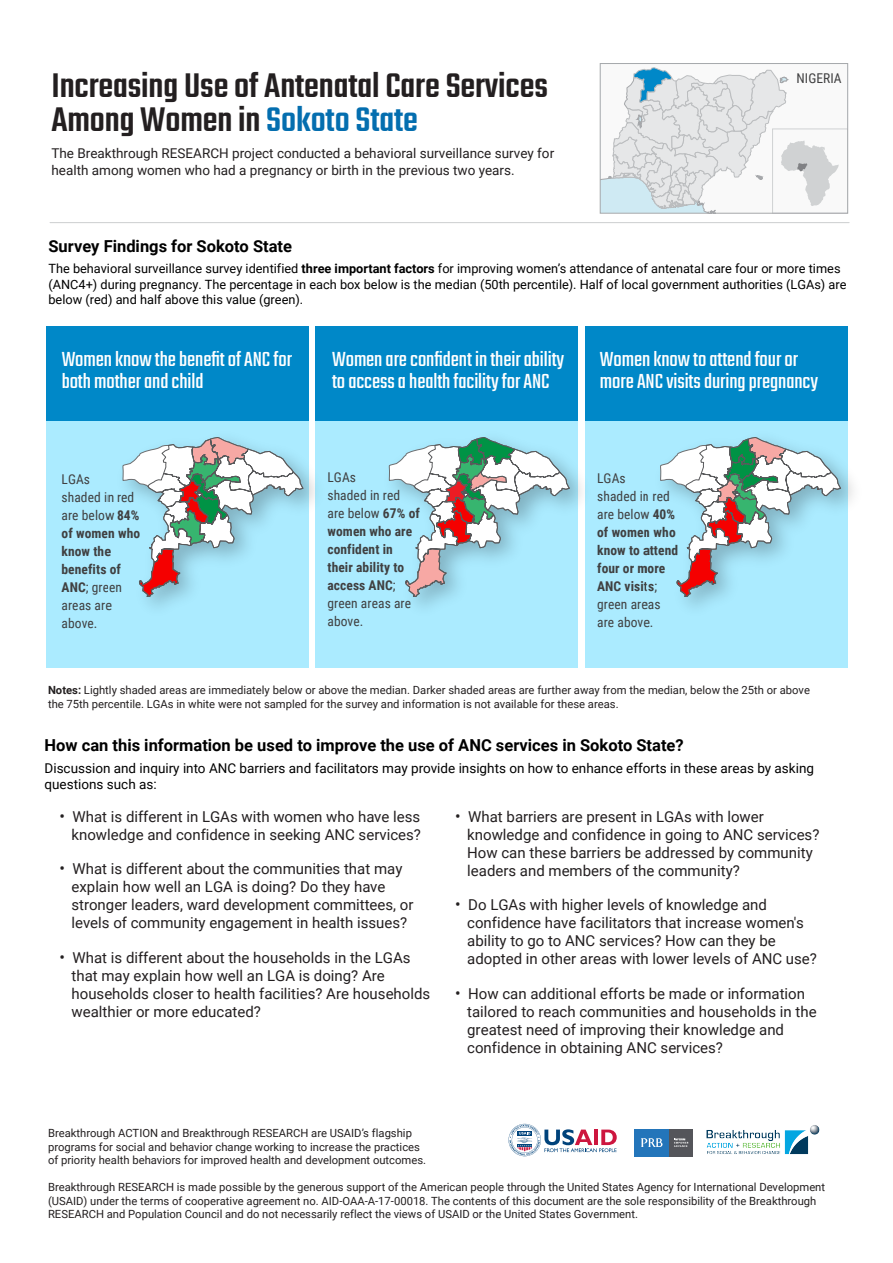
<style>
.page{position:relative;width:893px;height:1263px;background:#fff}
.page>*{position:absolute;margin:0;border:0;box-sizing:border-box;transform-origin:0 0}
.t1{font:500 37.5px/34.5px "Teko";letter-spacing:-.005em;color:#231f20}
.t2{font:22.5px/21.8px "Teko";letter-spacing:-.005em;color:#fff}
.t3{font:700 16.5px "Roboto";color:#000}
.t4{font:15px/18px "Roboto";color:#231f20}
.t5{font:700 13.5px/18px "Roboto Condensed";letter-spacing:.005em;color:#404041}
.t6{font:13.5px/16.5px "Roboto";color:#231f20}
.t7{font:13.5px/16.2px "Roboto";color:#000}
.t8{font:13.5px/18px "Roboto Condensed";letter-spacing:.005em;color:#404041}
.t9{font:12.75px/15.3px "Roboto";color:#000}
.t10{font:11.25px/13.5px "Roboto";color:#231f20}
.s1{color:#046eaf}
.s2{font-weight:700}
.s3{font-weight:400}
.s4{font-size:16.5px}
</style>
<div class="page">
<div style="left:47px;top:326px;width:262px;height:342px;background:#abebff"></div>
<div style="left:47px;top:326px;width:262px;height:95px;background:#0088c8"></div>
<svg style="left:122px;top:437px;width:182px;height:160px"></svg>
<div style="left:585px;top:326px;width:262px;height:342px;background:#abebff"></div>
<div style="left:585px;top:326px;width:262px;height:95px;background:#0088c8"></div>
<img style="left:684px;top:422px;width:169px;height:205px">
<svg style="left:660px;top:437px;width:181px;height:160px"></svg>
<div style="left:315px;top:326px;width:263px;height:342px;background:#abebff"></div>
<div style="left:315px;top:326px;width:263px;height:95px;background:#0088c8"></div>
<svg style="left:389px;top:437px;width:181px;height:160px"></svg>
<svg style="left:508px;top:1124px;width:109px;height:32px"></svg>
<img style="left:706px;top:1125px;width:114px;height:30px">
<div style="left:669px;top:1128px;width:24px;height:28px;background:#54555a"></div>
<div style="left:635px;top:1128px;width:34px;height:28px;background:#2375ba"></div>
<svg style="left:641px;top:1138px;width:21px;height:9px"></svg>
<svg style="left:674px;top:1138px;width:14px;height:9px"></svg>
<hr style="left:50px;top:222px;width:799px;height:1px;background:#d0d2d3">
<svg style="left:602px;top:67px;width:244px;height:145px"></svg>
<div style="left:600px;top:63px;width:248px;height:151px;border:1px solid #a6a8ab"></div>
<h1 class="t1" style="left:51px;top:71px;width:498px">Increasing Use of Antenatal Care Services<br>Among Women in <span class="s1">Sokoto State</span></h1>
<p class="t6" style="left:51px;top:145px;width:504px">The Breakthrough RESEARCH project conducted a behavioral surveillance survey for health among women who had a pregnancy or birth in the previous two years.</p>
<p class="t8" style="left:796px;top:69px;width:47px">NIGERIA</p>
<p class="t3" style="left:48px;top:235px;width:245px">Survey Findings for Sokoto State</p>
<p class="t9" style="left:48px;top:261px;width:799px">The behavioral surveillance survey identified <span class="s2">three important factors</span> for improving women’s attendance of antenatal care four or more times (ANC4+) during pregnancy. The percentage in each box below is the median (50th percentile). Half of local government authorities (LGAs) are below (red) and half above this value (green).</p>
<h2 class="t2" style="left:62px;top:350px;width:232px">Women know the benefit of ANC for both mother and child</h2>
<h2 class="t2" style="left:600px;top:350px;width:220px">Women know to attend four or more ANC visits during pregnancy</h2>
<h2 class="t2" style="left:332px;top:350px;width:234px">Women are confident in their ability to access a health facility for ANC</h2>
<p class="t8" style="left:62px;top:469px;width:80px">LGAs<br>shaded in red are below <span class="s2">84% of women who know the benefits of<br>ANC</span>; green areas are above.</p>
<p class="t5" style="left:327px;top:468px;width:94px"><span class="s3">LGAs<br>shaded in red are below</span> 67% of women who are confident in their ability to access ANC<span class="s3">; green areas are above.</span></p>
<p class="t5" style="left:597px;top:468px;width:82px"><span class="s3">LGAs<br>shaded in red are below</span> 40% of women who know to attend four or more<br>ANC visits<span class="s3">; green areas are above.</span></p>
<p class="t10" style="left:48px;top:683px;width:763px"><span class="s2">Notes:</span> Lightly shaded areas are immediately below or above the median. Darker shaded areas are further away from the median, below the 25th or above the 75th percentile. LGAs in white were not sampled for the survey and information is not available for these areas.</p>
<p class="t3" style="left:45px;top:733px;width:641px">How can this information be used to improve the use of ANC services in Sokoto State?</p>
<p class="t7" style="left:45px;top:759px;width:771px">Discussion and inquiry into ANC barriers and facilitators may provide insights on how to enhance efforts in these areas by asking questions such as:</p>
<p class="t4" style="left:60px;top:807px;width:363px;text-align:right"><span class="s4">•</span> What is different in LGAs with women who have less knowledge and confidence in seeking ANC services?</p>
<p class="t4" style="left:72px;top:859px;width:344px;text-indent:-12px"><span class="s4">•</span> What is different about the communities that may explain how well an LGA is doing? Do they have stronger leaders, ward development committees, or levels of community engagement in health issues?</p>
<p class="t4" style="left:72px;top:948px;width:360px;text-indent:-12px"><span class="s4">•</span> What is different about the households in the LGAs that may explain how well an LGA is doing? Are households closer to health facilities? Are households wealthier or more educated?</p>
<p class="t4" style="left:467px;top:807px;width:354px;text-indent:-12px"><span class="s4">•</span> What barriers are present in LGAs with lower knowledge and confidence in going to ANC services?<br>How can these barriers be addressed by community leaders and members of the community?</p>
<p class="t4" style="left:467px;top:895px;width:351px;text-indent:-12px"><span class="s4">•</span> Do LGAs with higher levels of knowledge and confidence have facilitators that increase women's ability to go to ANC services? How can they be adopted in other areas with lower levels of ANC use?</p>
<p class="t4" style="left:467px;top:984px;width:351px;text-indent:-12px"><span class="s4">•</span> How can additional efforts be made or information tailored to reach communities and households in the greatest need of improving their knowledge and confidence in obtaining ANC services?</p>
<p class="t10" style="left:48px;top:1126px;width:380px">Breakthrough ACTION and Breakthrough RESEARCH are USAID’s flagship programs for social and behavior change working to increase the practices of priority health behaviors for improved health and development outcomes.</p>
<p class="t10" style="left:48px;top:1180px;width:779px">Breakthrough RESEARCH is made possible by the generous support of the American people through the United States Agency for International Development (USAID) under the terms of cooperative agreement no. AID-OAA-A-17-00018. The contents of this document are the sole responsibility of the Breakthrough<br>RESEARCH and Population Council and do not necessarily reflect the views of USAID or the United States Government.</p>
</div>
